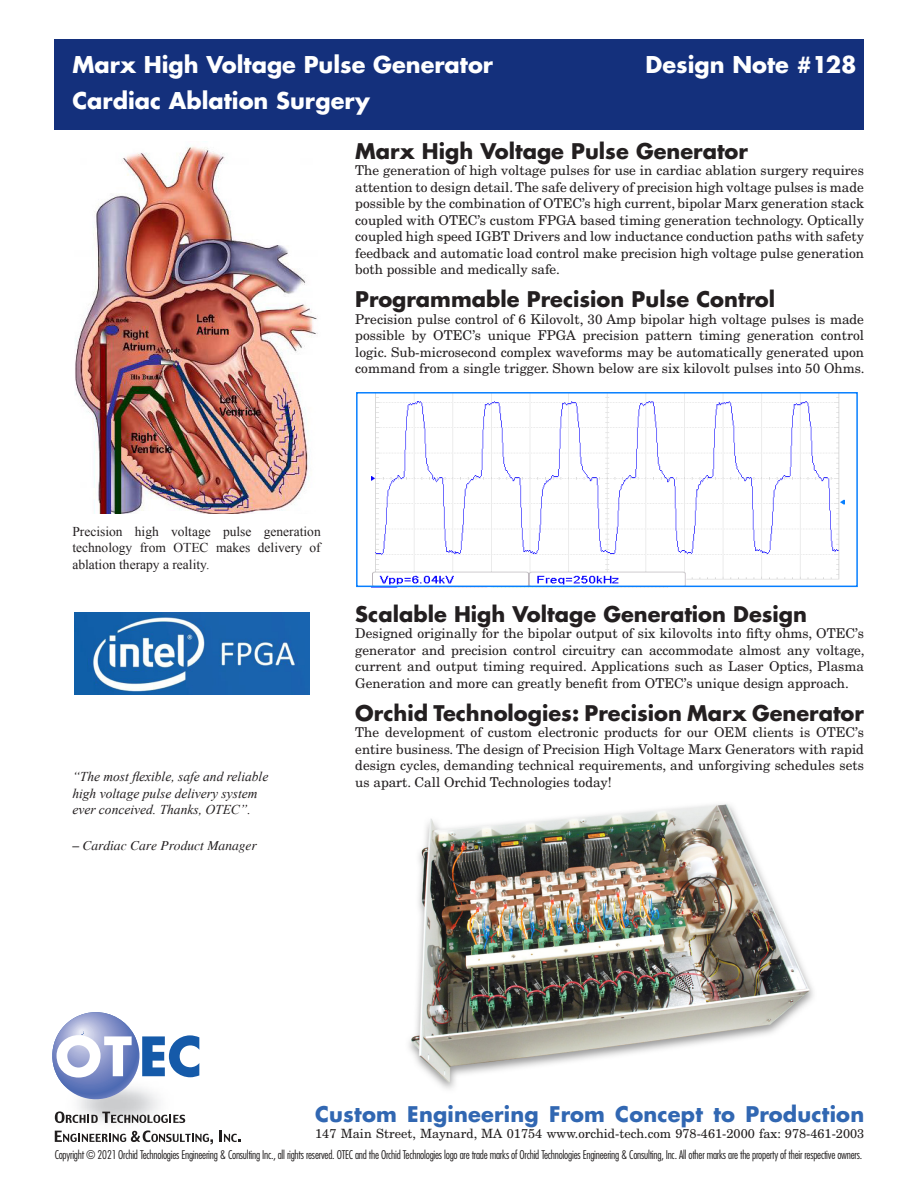
<style>
.page{position:relative;width:918px;height:1188px;background:#fff}
.page>*{position:absolute;margin:0;border:0;box-sizing:border-box;transform-origin:0 0}
.head{font:700 22.5px "Futura Std";color:#fff}
.intertitle{font:700 21px "Futura Std";color:#231f20}
.t1{font:700 21px "Futura Std";letter-spacing:.01em;color:#3167b2}
.t2{font:13.5px/16.5px "New Century Schlbk LT Std";color:#231f20;text-align:justify}
.t3{font:13.5px/16.5px "Times New Roman";color:#231f20;text-align:justify}
.t4{font:italic 13.5px "Times New Roman";color:#231f20}
.t5{font:italic 13.5px "Times";color:#231f20}
.t6{font:12.75px "New Century Schlbk LT Std";color:#211e1e}
.t7{font:300 condensed 11.7px "Futura Std";letter-spacing:-.02em;color:#211e1e}
</style>
<div class="page">
<img style="left:54px;top:1037px;width:168px;height:101px">
<svg style="left:52px;top:1012px;width:147px;height:93px"></svg>
<svg style="left:55px;top:1111px;width:130px;height:12px"></svg>
<svg style="left:55px;top:1130px;width:158px;height:14px"></svg>
<svg style="left:219px;top:1131px;width:22px;height:11px"></svg>
<img style="left:409px;top:804px;width:405px;height:285px">
<div style="left:54px;top:39px;width:810px;height:91px;background:#14307c"></div>
<img style="left:75px;top:146px;width:243px;height:367px">
<img style="left:372px;top:395px;width:472px;height:189px">
<hr style="left:841px;top:392px;width:4px;height:31px;background:#fff">
<div style="left:356px;top:392px;width:502px;height:195px;border:2px solid #077fff"></div>
<img style="left:74px;top:612px;width:236px;height:82px">
<p class="head" style="left:72px;top:49px;width:422px">Marx High Voltage Pulse Generator</p>
<p class="head" style="left:72px;top:85px;width:299px">Cardiac Ablation Surgery</p>
<p class="head" style="left:646px;top:49px;width:213px">Design Note #128</p>
<p class="intertitle" style="left:355px;top:137px;width:394px">Marx High Voltage Pulse Generator</p>
<p class="t2" style="left:355px;top:162px;width:510px">The generation of high voltage pulses for use in cardiac ablation surgery requires attention to design detail. The safe delivery of precision high voltage pulses is made possible by the combination of OTEC’s high current, bipolar Marx generation stack coupled with OTEC’s custom FPGA based timing generation technology. Optically coupled high speed IGBT Drivers and low inductance conduction paths with safety feedback and automatic load control make precision high voltage pulse generation both possible and medically safe.</p>
<p class="intertitle" style="left:355px;top:285px;width:421px">Programmable Precision Pulse Control</p>
<p class="t2" style="left:355px;top:311px;width:511px">Precision pulse control of 6 Kilovolt, 30 Amp bipolar high voltage pulses is made possible by OTEC’s unique FPGA precision pattern timing generation control logic. Sub-microsecond complex waveforms may be automatically generated upon command from a single trigger. Shown below are six kilovolt pulses into 50 Ohms.</p>
<p class="t3" style="left:72px;top:523px;width:250px">Precision high voltage pulse generation technology from OTEC makes delivery of ablation therapy a reality.</p>
<p class="t4" style="left:72px;top:768px;width:197px">“The most flexible, safe and reliable</p>
<p class="t4" style="left:72px;top:784px;width:187px">high voltage pulse delivery system</p>
<p class="t4" style="left:72px;top:801px;width:180px">ever conceived. Thanks, OTEC”.</p>
<p class="t5" style="left:72px;top:839px;width:186px">– Cardiac Care Product Manager</p>
<p class="intertitle" style="left:355px;top:600px;width:453px">Scalable High Voltage Generation Design</p>
<p class="t2" style="left:355px;top:625px;width:511px">Designed originally for the bipolar output of six kilovolts into fifty ohms, OTEC’s generator and precision control circuitry can accommodate almost any voltage, current and output timing required. Applications such as Laser Optics, Plasma Generation and more can greatly benefit from OTEC’s unique design approach.</p>
<p class="intertitle" style="left:355px;top:699px;width:510px">Orchid Technologies: Precision Marx Generator</p>
<p class="t2" style="left:355px;top:724px;width:510px">The development of custom electronic products for our OEM clients is OTEC’s entire business. The design of Precision High Voltage Marx Generators with rapid design cycles, demanding technical requirements, and unforgiving schedules sets us apart. Call Orchid Technologies today!</p>
<p class="t1" style="left:315px;top:1100px;width:551px">Custom Engineering From Concept to Production</p>
<p class="t6" style="left:315px;top:1126px;width:551px">147 Main Street, Maynard, MA 01754 www.orchid-tech.com 978-461-2000 fax: 978-461-2003</p>
<p class="t7" style="left:55px;top:1147px;width:809px">Copyright © 20 Orchid Technologies Engineering &amp; Consulting Inc., all rights reserved. OTEC and the Orchid Technologies logo are trade marks of Orchid Technologies Engineering &amp; Consulting, Inc. All other marks are the property of their respective owners.</p>
<p class="t7" style="left:107px;top:1147px;width:11px">21</p>
</div>
